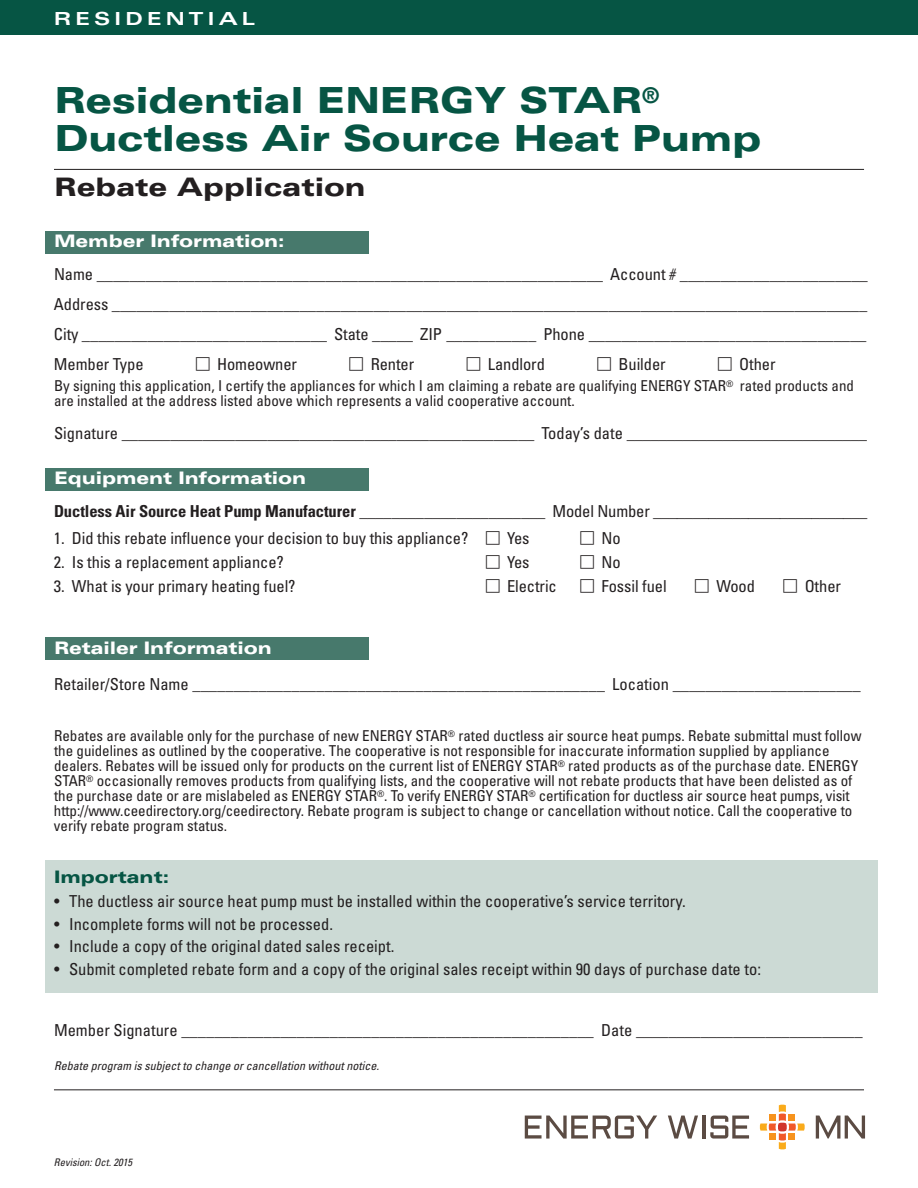
<style>
.page{position:relative;width:918px;height:1188px;background:#fff}
.page>*{position:absolute;margin:0;border:0;box-sizing:border-box;transform-origin:0 0}
.t1{font:900 expanded 36px/37.5px "Univers LT Std";letter-spacing:-.01em;color:#065544}
.t2{font:900 expanded 25.5px "Univers LT Std";color:#231f20}
.t3{font:700 expanded 18px "Univers LT Std";letter-spacing:.2em;color:#fff;scale:1.1 1}
.t4{font:900 expanded 17.25px "Univers LT Std";letter-spacing:-.005em;color:#fff}
.t5{font:900 expanded 17.25px "Univers LT Std";color:#065544}
.t6{font:condensed 16.5px/30px "Univers LT Std";color:#231f20;text-align:justify}
.t7{font:condensed 15px/15px "Univers LT Std";color:#231f20}
.t8{font:italic condensed 12px "Univers LT Std";color:#231f20}
.t9{font:italic condensed 10.5px "Univers LT Std";color:#231f20}
.s1{font-weight:700}
</style>
<div class="page">
<div style="left:0;top:0;width:918px;height:35px;background:#065544"></div>
<hr style="left:54px;top:169px;width:810px;height:1px;background:#231f20">
<hr style="left:54px;top:1089px;width:810px;height:1px;background:#231f20">
<div style="left:45px;top:231px;width:324px;height:23px;background:#47796c"></div>
<div style="left:45px;top:468px;width:324px;height:23px;background:#47796c"></div>
<div style="left:45px;top:638px;width:324px;height:22px;background:#47796c"></div>
<div style="left:45px;top:861px;width:833px;height:132px;background:#ccdad5"></div>
<svg style="left:760px;top:1105px;width:45px;height:45px"></svg>
<svg style="left:525px;top:1116px;width:132px;height:23px"></svg>
<svg style="left:668px;top:1116px;width:30px;height:23px"></svg>
<hr style="left:702px;top:1116px;width:3px;height:23px;background:#5b4b43">
<svg style="left:710px;top:1116px;width:39px;height:23px"></svg>
<svg style="left:816px;top:1116px;width:49px;height:23px"></svg>
<p class="t3" style="left:54px;top:12px;width:184px">RESIDENTIAL</p>
<h1 class="t1" style="left:54px;top:85px;width:709px">Residential ENERGY STAR<sup>®<br></sup>Ductless Air Source Heat Pump</h1>
<h2 class="t2" style="left:54px;top:177px;width:313px">Rebate Application</h2>
<p class="t4" style="left:54px;top:235px;width:232px">Member Information:</p>
<p class="t6" style="left:54px;top:261px;width:815px">Name ______________________________________________________________ Account # _______________________ Address _____________________________________________________________________________________________ City ______________________________ State _____ ZIP ___________ Phone __________________________________ Member Type</p>
<p class="t6" style="left:217px;top:351px;width:81px">Homeowner</p>
<p class="t6" style="left:371px;top:351px;width:45px">Renter</p>
<p class="t6" style="left:488px;top:351px;width:59px">Landlord</p>
<p class="t6" style="left:619px;top:351px;width:49px">Builder</p>
<p class="t6" style="left:739px;top:351px;width:38px">Other</p>
<p class="t7" style="left:54px;top:380px;width:802px">By signing this application, I certify the appliances for which I am claiming a rebate are qualifying ENERGY STAR<sup>®</sup> rated products and are installed at the address listed above which represents a valid cooperative account.</p>
<p class="t6" style="left:54px;top:420px;width:815px">Signature ___________________________________________________ Today’s date ______________________________</p>
<p class="t4" style="left:54px;top:472px;width:254px">Equipment Information</p>
<p class="t6" style="left:54px;top:498px;width:815px"><span class="s1">Ductless Air Source Heat Pump Manufacturer</span> _______________________ Model Number ___________________________</p>
<p class="t6" style="left:54px;top:525px;width:416px">1. Did this rebate influence your decision to buy this appliance?</p>
<p class="t6" style="left:507px;top:525px;width:24px">Yes</p>
<p class="t6" style="left:602px;top:525px;width:21px">No</p>
<p class="t6" style="left:54px;top:549px;width:231px">2. Is this a replacement appliance?</p>
<p class="t6" style="left:507px;top:549px;width:24px">Yes</p>
<p class="t6" style="left:602px;top:549px;width:21px">No</p>
<p class="t6" style="left:54px;top:573px;width:243px">3. What is your primary heating fuel?</p>
<p class="t6" style="left:507px;top:573px;width:51px">Electric</p>
<p class="t6" style="left:602px;top:573px;width:67px">Fossil fuel</p>
<p class="t6" style="left:716px;top:573px;width:40px">Wood</p>
<p class="t6" style="left:805px;top:573px;width:38px">Other</p>
<p class="t4" style="left:54px;top:642px;width:219px">Retailer Information</p>
<p class="t6" style="left:54px;top:670px;width:808px">Retailer/Store Name __________________________________________________ Location _______________________</p>
<p class="t7" style="left:54px;top:729px;width:809px">Rebates are available only for the purchase of new ENERGY STAR<sup>®</sup> rated ductless air source heat pumps. Rebate submittal must follow the guidelines as outlined by the cooperative. The cooperative is not responsible for inaccurate information supplied by appliance dealers. Rebates will be issued only for products on the current list of ENERGY STAR<sup>®</sup> rated products as of the purchase date. ENERGY STAR<sup>®</sup> occasionally removes products from qualifying lists, and the cooperative will not rebate products that have been delisted as of the purchase date or are mislabeled as ENERGY STAR<sup>®</sup>. To verify ENERGY STAR<sup>®</sup> certification for ductless air source heat pumps, visit http://www.ceedirectory.org/ceedirectory. Rebate program is subject to change or cancellation without notice. Call the cooperative to verify rebate program status.</p>
<p class="t5" style="left:54px;top:871px;width:117px">Important:</p>
<p class="t6" style="left:54px;top:888px;width:633px">• The ductless air source heat pump must be installed within the cooperative’s service territory.</p>
<p class="t6" style="left:54px;top:910px;width:281px">• Incomplete forms will not be processed.</p>
<p class="t6" style="left:54px;top:933px;width:342px">• Include a copy of the original dated sales receipt.</p>
<p class="t6" style="left:54px;top:955px;width:709px">• Submit completed rebate form and a copy of the original sales receipt within 90 days of purchase date to:</p>
<p class="t6" style="left:54px;top:1017px;width:810px">Member Signature __________________________________________________ Date ____________________________</p>
<p class="t8" style="left:54px;top:1061px;width:327px">Rebate program is subject to change or cancellation without notice.</p>
<p class="t9" style="left:54px;top:1158px;width:80px">Revision: Oct. 2015</p>
</div>
